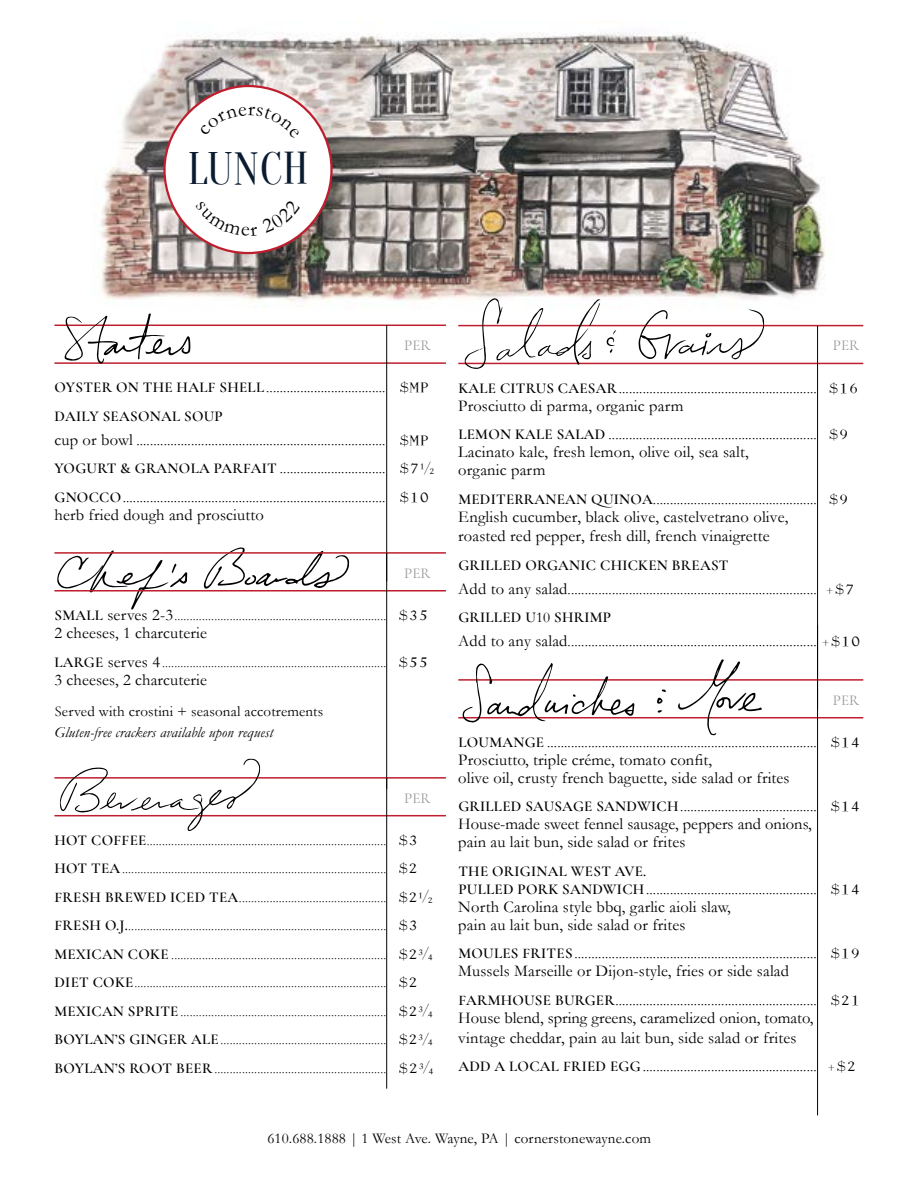
<style>
.page{position:relative;width:918px;height:1188px;background:#fff}
.page>*{position:absolute;margin:0;border:0;box-sizing:border-box;transform-origin:0 0}
.t1{font:45px "Oranienbaum";letter-spacing:.01em;color:#091b30}
.t2{font:16.5px/28.5px "Cormorant Garamond";color:#000}
.t3{font:16.5px/18px "Garamond";letter-spacing:.01em;color:#000}
.t4{font:300 15px/28.5px "Cormorant Garamond";color:#000}
.t5{font:600 15px "Cormorant Garamond";letter-spacing:.02em;color:#000}
.t6{font:italic 15px/21px "Garamond";letter-spacing:.01em;color:#000}
.t7{font:15px "Garamond";letter-spacing:.01em;color:#000}
.t8{font:15px "Cormorant Garamond";color:#939598}
.s1{font-weight:600;font-size:15px}
.s2{font-family:"Dactylographe"}
.s3{font-family:"Garamond"}
.s4{font-family:"Dactylographe";font-size:9.6px}
.s5{font-weight:600}
.s6{font-family:"Garamond";font-weight:400;font-size:16.5px}
.s7{font-family:"Dactylographe";font-weight:400;font-size:16.5px}
.s8{font-family:"Cormorant Garamond";font-style:normal}
.s9{font-style:normal}
.s10{font-family:"Dactylographe";font-weight:400;font-size:9.6px}
.s11{font-family:"Garamond";font-weight:400}
</style>
<div class="page">
<img style="left:101px;top:32px;width:725px;height:276px">
<hr style="left:458px;top:325px;width:405px;height:1px;background:#be1e2d">
<hr style="left:458px;top:363px;width:405px;height:1px;background:#be1e2d">
<hr style="left:817px;top:326px;width:1px;height:383px;background:#000">
<hr style="left:458px;top:679px;width:405px;height:2px;background:#be1e2d">
<hr style="left:458px;top:717px;width:405px;height:1px;background:#be1e2d">
<hr style="left:817px;top:625px;width:1px;height:490px;background:#000">
<svg style="left:678px;top:659px;width:84px;height:77px"></svg>
<svg style="left:657px;top:698px;width:6px;height:6px"></svg>
<svg style="left:657px;top:710px;width:5px;height:3px"></svg>
<svg style="left:462px;top:663px;width:172px;height:60px"></svg>
<svg style="left:638px;top:309px;width:127px;height:51px"></svg>
<svg style="left:606px;top:330px;width:10px;height:23px"></svg>
<svg style="left:464px;top:298px;width:136px;height:71px"></svg>
<hr style="left:54px;top:325px;width:392px;height:1px;background:#be1e2d">
<hr style="left:54px;top:362px;width:392px;height:2px;background:#be1e2d">
<hr style="left:386px;top:325px;width:1px;height:256px;background:#000">
<svg style="left:64px;top:313px;width:126px;height:51px"></svg>
<svg style="left:204px;top:547px;width:146px;height:42px"></svg>
<svg style="left:57px;top:550px;width:130px;height:60px"></svg>
<hr style="left:54px;top:552px;width:392px;height:2px;background:#be1e2d">
<hr style="left:54px;top:590px;width:392px;height:2px;background:#be1e2d">
<hr style="left:386px;top:553px;width:1px;height:236px;background:#000">
<hr style="left:54px;top:777px;width:392px;height:2px;background:#be1e2d">
<hr style="left:54px;top:815px;width:392px;height:1px;background:#be1e2d">
<hr style="left:386px;top:778px;width:1px;height:311px;background:#000">
<svg style="left:59px;top:758px;width:202px;height:73px"></svg>
<div style="left:165px;top:86px;width:167px;height:167px;background:#fff;border-radius:50%"></div>
<h1 class="t1" style="left:187px;top:144px;width:123px">LUNCH</h1>
<p class="t8" style="left:404px;top:336px;width:28px">PER</p>
<p class="t2" style="left:55px;top:373px;width:376px"><span class="s1">OYSTER ON THE HALF SHELL</span> ................................... <span class="s2">$MP</span></p>
<p class="t5" style="left:55px;top:407px;width:170px">DAILY SEASONAL SOUP</p>
<p class="t2" style="left:54px;top:425px;width:382px"><span class="s3">cup or bowl</span> ......................................................................... <span class="s2">$MP<br></span><span class="s1">YOGURT &amp; GRANOLA PARFAIT</span> ............................... <span class="s2">$7</span><sup>1</sup><span class="s2">/</span><span class="s4">2<br></span><span class="s1">GNOCCO</span>............................................................................. <span class="s2">$10</span></p>
<p class="t3" style="left:54px;top:505px;width:211px">herb fried dough and prosciutto</p>
<p class="t8" style="left:404px;top:564px;width:28px">PER</p>
<p class="t4" style="left:55px;top:601px;width:375px"><span class="s5">SMALL</span> <span class="s6">serves 2-3</span>..................................................................... <span class="s7">$35</span></p>
<p class="t3" style="left:54px;top:623px;width:154px">2 cheeses, 1 charcuterie</p>
<p class="t4" style="left:55px;top:647px;width:375px"><span class="s5">LARGE</span> <span class="s6">serves 4</span> ......................................................................... <span class="s7">$55</span></p>
<p class="t3" style="left:54px;top:670px;width:154px">3 cheeses, 2 charcuterie</p>
<p class="t6" style="left:54px;top:700px;width:270px"><span class="s8">S</span><span class="s9">erved with crostini + seasonal accotrements<br></span>Gluten-free crackers available upon request</p>
<p class="t8" style="left:404px;top:789px;width:28px">PER</p>
<p class="t4" style="left:55px;top:826px;width:381px"><span class="s5">HOT COFFEE</span>.............................................................................. <span class="s7">$3<br></span><span class="s5">HOT TEA</span>...................................................................................... <span class="s7">$2<br></span><span class="s5">FRESH BREWED ICED TEA</span>................................................ <span class="s7">$2</span><sup>1</sup><span class="s7">/</span><span class="s10">2<br></span><span class="s5">FRESH O.J.</span>.................................................................................... <span class="s7">$3<br></span><span class="s5">MEXICAN COKE</span> ...................................................................... <span class="s7">$2</span><sup>3</sup><span class="s7">/</span><span class="s10">4<br></span><span class="s5">DIET COKE</span>.................................................................................. <span class="s7">$2<br></span><span class="s5">MEXICAN SPRITE</span>................................................................... <span class="s7">$2</span><sup>3</sup><span class="s7">/</span><span class="s10">4<br></span><span class="s5">BOYLAN’S GINGER ALE</span>...................................................... <span class="s7">$2</span><sup>3</sup><span class="s7">/</span><span class="s10">4<br></span><span class="s5">BOYLAN’S ROOT BEER</span>........................................................ <span class="s7">$2</span><sup>3</sup><span class="s7">/</span><span class="s10">4</span></p>
<p class="t8" style="left:833px;top:337px;width:28px">PER</p>
<p class="t2" style="left:458px;top:373px;width:402px"><span class="s1">KALE CITRUS CAESAR</span>.......................................................... <span class="s2">$16</span></p>
<p class="t3" style="left:458px;top:396px;width:227px">Prosciutto di parma, organic parm</p>
<p class="t2" style="left:458px;top:420px;width:392px"><span class="s1">LEMON KALE SALAD</span> ............................................................. <span class="s2">$9</span></p>
<p class="t3" style="left:458px;top:443px;width:292px">Lacinato kale, fresh lemon, olive oil, sea salt, organic parm</p>
<p class="t2" style="left:458px;top:484px;width:392px"><span class="s1">MEDITERRANEAN QUINOA</span>................................................ <span class="s2">$9</span></p>
<p class="t3" style="left:458px;top:506px;width:332px;line-height:19.8px">English cucumber, black olive, castelvetrano olive, roasted red pepper, fresh dill, french vinaigrette</p>
<p class="t5" style="left:458px;top:556px;width:272px">GRILLED ORGANIC CHICKEN BREAST</p>
<p class="t2" style="left:458px;top:574px;width:398px"><span class="s3">Add to any salad</span>......................................................................... <span class="s2">+$7</span></p>
<p class="t5" style="left:458px;top:608px;width:154px">GRILLED U<span class="s11">10</span> SHRIMP</p>
<p class="t2" style="left:458px;top:627px;width:404px"><span class="s3">Add to any salad</span>......................................................................... <span class="s2">+$10</span></p>
<p class="t8" style="left:833px;top:691px;width:28px">PER</p>
<p class="t2" style="left:458px;top:727px;width:403px"><span class="s1">LOUMANGE</span> ............................................................................... <span class="s2">$14</span></p>
<p class="t3" style="left:458px;top:750px;width:333px">Prosciutto, triple créme, tomato confit,<br>olive oil, crusty french baguette, side salad or frites</p>
<p class="t2" style="left:458px;top:792px;width:403px"><span class="s1">GRILLED SAUSAGE SANDWICH</span>........................................ <span class="s2">$14</span></p>
<p class="t3" style="left:458px;top:815px;width:355px">House-made sweet fennel sausage, peppers and onions, pain au lait bun, side salad or frites</p>
<p class="t5" style="left:458px;top:862px;width:189px">THE ORIGINAL WEST AVE.</p>
<p class="t2" style="left:458px;top:874px;width:403px"><span class="s1">PULLED PORK SANDWICH</span>.................................................. <span class="s2">$14</span></p>
<p class="t3" style="left:458px;top:897px;width:274px">North Carolina style bbq, garlic aioli slaw, pain au lait bun, side salad or frites</p>
<p class="t2" style="left:458px;top:939px;width:403px"><span class="s1">MOULES FRITES</span>....................................................................... <span class="s2">$19</span></p>
<p class="t3" style="left:458px;top:962px;width:332px">Mussels Marseille or Dijon-style, fries or side salad</p>
<p class="t2" style="left:458px;top:985px;width:403px"><span class="s1">FARMHOUSE BURGER</span>........................................................... <span class="s2">$21</span></p>
<p class="t3" style="left:458px;top:1007px;width:357px;line-height:19.8px">House blend, spring greens, caramelized onion, tomato, vintage cheddar, pain au lait bun, side salad or frites</p>
<p class="t2" style="left:458px;top:1052px;width:399px"><span class="s1">ADD A LOCAL FRIED EGG</span>................................................... <span class="s2">+$2</span></p>
<p class="t7" style="left:267px;top:1128px;width:385px">610.688.1888 | 1 West Ave. Wayne, PA | cornerstonewayne.com</p>
</div>
